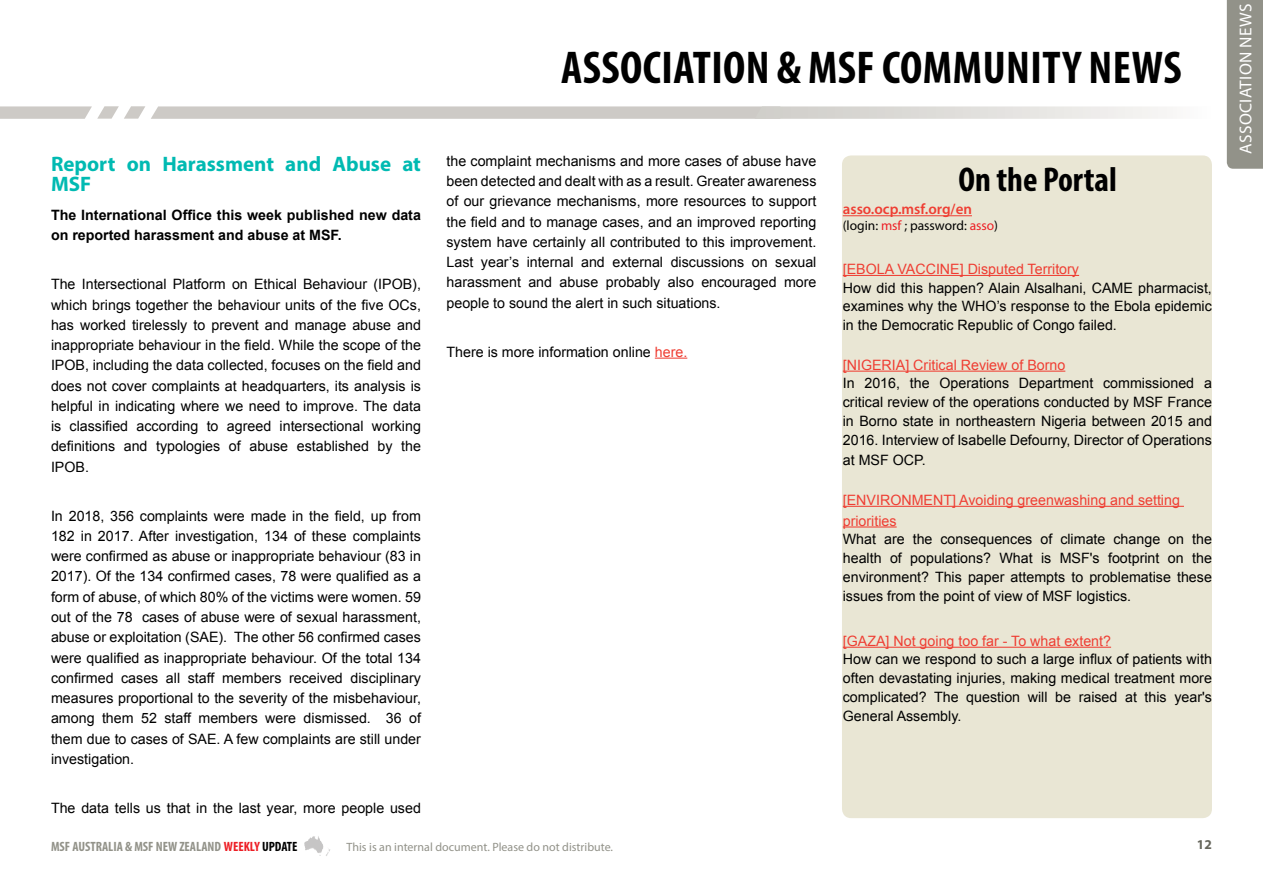
<style>
.page{position:relative;width:1263px;height:893px;background:#fff}
.page>*{position:absolute;margin:0;border:0;box-sizing:border-box;transform-origin:0 0}
.t1{font:700 condensed 46.2px "Myriad Pro";letter-spacing:.01em;color:#000}
.t2{font:700 condensed 34.5px "Myriad Pro";color:#000}
.t3{font:700 21px/20.2px "Myriad Pro";color:#00bab2}
.t4{font:17.25px "Myriad Pro";letter-spacing:.02em;color:#fff}
.t5{font:600 15px "Myriad Pro";color:#ef3e33}
.t6{font:14.25px/20.2px "Arial";color:#000;text-align:justify}
.t7{font:14.25px/20.7px "Arial";color:#ef3e33}
.t8{font:700 14.25px/20.2px "Arial";color:#000}
.t9{font:700 condensed 13.5px "Myriad Pro";color:#929289}
.t10{font:13.5px "Myriad Pro";color:#000}
.t11{font:700 13.5px "Myriad Pro";color:#67675d}
.t12{font:12px "Myriad Pro";color:#929289}
.s1{color:#ef3e33}
.s2{color:#ed1d24}
.s3{color:#000}
</style>
<div class="page">
<div style="left:842px;top:155px;width:370px;height:663px;background:#e9e6d4;border-radius:9px"></div>
<div style="left:1227px;top:0;width:36px;height:169px;background:#929289"></div>
<svg style="left:0;top:106px;width:145px;height:13px"></svg>
<svg style="left:151px;top:106px;width:1016px;height:13px;background:#d7d5d1"></svg>
<img style="left:304px;top:836px;width:14px;height:12px">
<hr style="left:843px;top:215px;width:129px;height:1px;background:#ef3e33">
<hr style="left:843px;top:275px;width:236px;height:1px;background:#ef3e33">
<hr style="left:843px;top:371px;width:222px;height:1px;background:#ef3e33">
<hr style="left:843px;top:506px;width:341px;height:1px;background:#ef3e33">
<hr style="left:843px;top:526px;width:54px;height:1px;background:#ef3e33">
<hr style="left:843px;top:647px;width:268px;height:1px;background:#ef3e33">
<hr style="left:655px;top:358px;width:32px;height:1px;background:#ef3e33">
<h1 class="t1" style="left:561px;top:39px;width:622px">ASSOCIATION &amp; MSF COMMUNITY NEWS</h1>
<h3 class="t3" style="left:51px;top:153px;width:371px">Report on Harassment and Abuse at<br>MSF</h3>
<p class="t8" style="left:51px;top:206px;width:371px">The International Office this week published new data on reported harassment and abuse at MSF.</p>
<p class="t6" style="left:51px;top:274px;width:371px">The Intersectional Platform on Ethical Behaviour (IPOB), which brings together the behaviour units of the five OCs, has worked tirelessly to prevent and manage abuse and inappropriate behaviour in the field. While the scope of the IPOB, including the data collected, focuses on the field and does not cover complaints at headquarters, its analysis is helpful in indicating where we need to improve. The data is classified according to agreed intersectional working definitions and typologies of abuse established by the IPOB.</p>
<p class="t6" style="left:51px;top:506px;width:371px">In 2018, 356 complaints were made in the field, up from 182 in 2017. After investigation, 134 of these complaints were confirmed as abuse or inappropriate behaviour (83 in 2017). Of the 134 confirmed cases, 78 were qualified as a form of abuse, of which 80% of the victims were women. 59 out of the 78 cases of abuse were of sexual harassment, abuse or exploitation (SAE). The other 56 confirmed cases were qualified as inappropriate behaviour. Of the total 134 confirmed cases all staff members received disciplinary measures proportional to the severity of the misbehaviour, among them 52 staff members were dismissed. 36 of them due to cases of SAE. A few complaints are still under investigation.</p>
<p class="t6" style="left:51px;top:798px;width:371px">The data tells us that in the last year, more people used</p>
<p class="t6" style="left:446px;top:151px;width:371px">the complaint mechanisms and more cases of abuse have been detected and dealt with as a result. Greater awareness of our grievance mechanisms, more resources to support the field and to manage cases, and an improved reporting system have certainly all contributed to this improvement.<br>Last year’s internal and external discussions on sexual harassment and abuse probably also encouraged more people to sound the alert in such situations.</p>
<p class="t6" style="left:446px;top:342px;width:242px">There is more information online <span class="s1">here.</span></p>
<h2 class="t2" style="left:958px;top:158px;width:160px">On the Portal</h2>
<p class="t5" style="left:843px;top:200px;width:131px">asso.ocp.msf.org/en</p>
<p class="t10" style="left:843px;top:218px;width:157px">(login: <span class="s2">msf</span> ; password: <span class="s2">asso</span>)</p>
<p class="t7" style="left:843px;top:259px;width:238px">[EBOLA VACCINE] Disputed Territory</p>
<p class="t6" style="left:843px;top:278px;width:371px;line-height:18.8px">How did this happen? Alain Alsalhani, CAME pharmacist, examines why the WHO’s response to the Ebola epidemic in the Democratic Republic of Congo failed.</p>
<p class="t7" style="left:843px;top:354px;width:224px">[NIGERIA] Critical Review of Borno</p>
<p class="t6" style="left:843px;top:374px;width:371px;line-height:18.8px">In 2016, the Operations Department commissioned a critical review of the operations conducted by MSF France in Borno state in northeastern Nigeria between 2015 and 2016. Interview of Isabelle Defourny, Director of Operations</p>
<p class="t6" style="left:843px;top:450px;width:84px">at MSF OCP.</p>
<p class="t7" style="left:843px;top:490px;width:339px">[ENVIRONMENT] Avoiding greenwashing and setting priorities</p>
<p class="t6" style="left:843px;top:530px;width:371px;line-height:18.8px">What are the consequences of climate change on the health of populations? What is MSF's footprint on the environment? This paper attempts to problematise these issues from the point of view of MSF logistics.</p>
<p class="t7" style="left:843px;top:630px;width:270px">[GAZA] Not going too far - To what extent?</p>
<p class="t6" style="left:843px;top:650px;width:371px;line-height:18.8px">How can we respond to such a large influx of patients with often devastating injuries, making medical treatment more complicated? The question will be raised at this year's General Assembly.</p>
<p class="t9" style="left:51px;top:838px;width:248px">MSF AUSTRALIA &amp; MSF NEW ZEALAND <span class="s2">WEEKLY</span> <span class="s3">UPDATE</span></p>
<p class="t12" style="left:347px;top:839px;width:268px">This is an internal document. Please do not distribute.</p>
<p class="t11" style="left:1197px;top:835px;width:16px">12</p>
<p class="t4" style="left:1235px;top:154px;width:152px;rotate:-90deg">ASSOCIATION NEWS</p>
</div>
